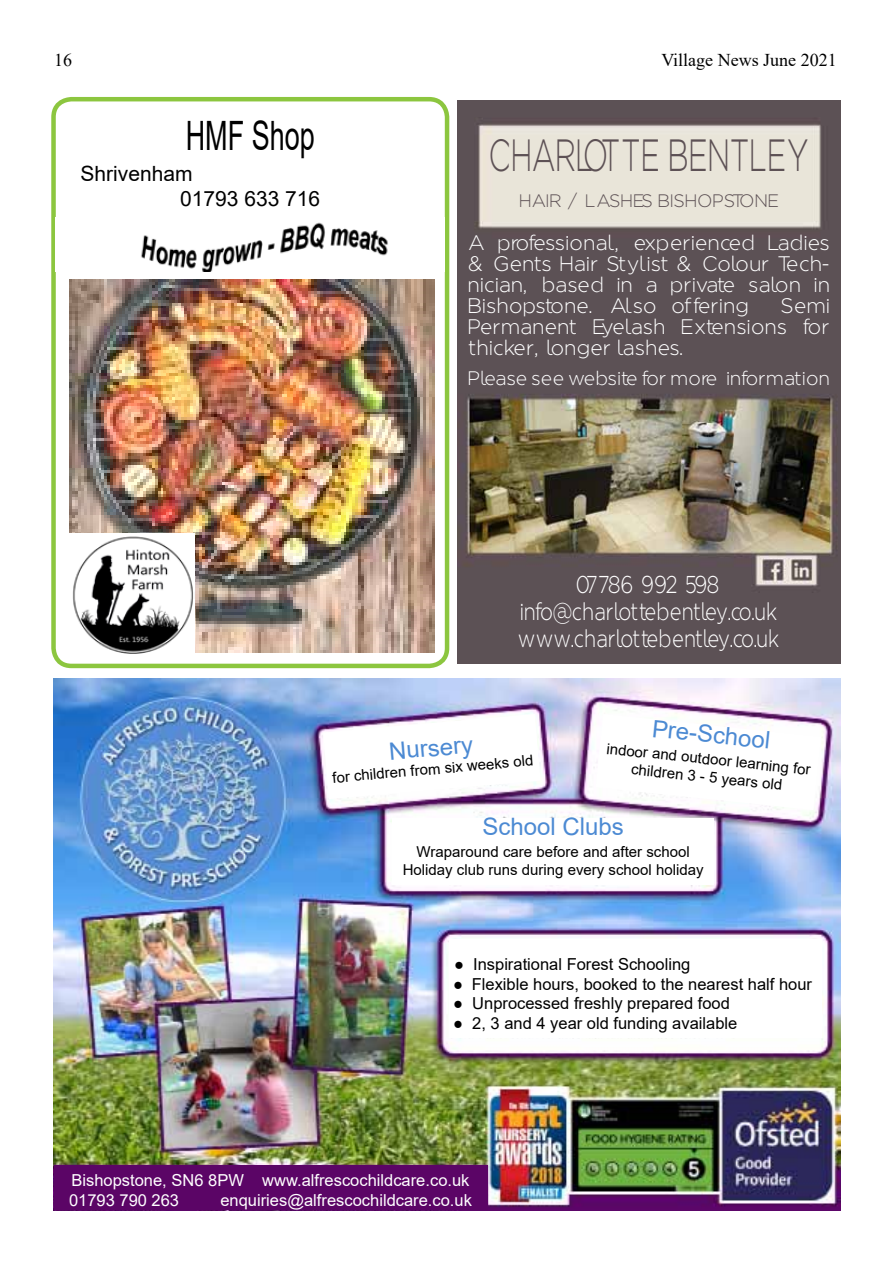
<style>
.page{position:relative;width:893px;height:1263px;background:#fff}
.page>*{position:absolute;margin:0;border:0;box-sizing:border-box;transform-origin:0 0}
.t1{font:300 45px "Regencie";letter-spacing:.045em;color:#5d5155;scale:.67 1}
.t2{font:40.5px "Arial";color:#000;scale:.67 1}
.t3{font:300 24.3px/27px "Regencie";letter-spacing:.03em;color:#fff;text-align:center;scale:.83 1}
.t4{font:24px "Arial";color:#4c8ad3}
.t5{font:300 21px/21px "Regencie";letter-spacing:.045em;color:#fff;text-align:justify}
.t6{font:21px/25.2px "Arial";color:#000}
.t7{font:300 19.5px "Regencie";letter-spacing:.04em;color:#fff}
.t8{font:300 18px "Regencie";letter-spacing:.045em;color:#5d5155}
.t9{font:18px "Times New Roman";color:#000}
.t10{font:16.5px "Arial";color:#000}
.t11{font:16.5px/19.8px "Arial";color:#fff}
.t12{font:15px/18px "Arial";color:#000;text-align:center}
.s1{font-family:"Times New Roman"}
</style>
<div class="page">
<div style="left:51px;top:97px;width:398px;height:571px;border:4px solid #8cc63f;border-radius:18px"></div>
<img style="left:69px;top:280px;width:365px;height:372px">
<img style="left:54px;top:679px;width:786px;height:531px">
<img style="left:458px;top:100px;width:382px;height:564px">
<div style="left:54px;top:1165px;width:433px;height:45px;background:#5b0566"></div>
<svg style="left:323px;top:714px;width:218px;height:85px"></svg>
<svg style="left:596px;top:714px;width:225px;height:96px"></svg>
<div style="left:392px;top:818px;width:322px;height:67px;background:#fff"></div>
<div style="left:449px;top:939px;width:373px;height:98px;background:#fff"></div>
<img style="left:69px;top:533px;width:126px;height:121px">
<img style="left:141px;top:218px;width:304px;height:53px">
<p class="t9" style="left:54px;top:47px;width:19px">16</p>
<p class="t9" style="left:661px;top:47px;width:177px">Village News June 2021</p>
<h2 class="t2" style="left:186px;top:108px;width:194px">HMF Shop</h2>
<p class="t6" style="left:180px;top:161px;width:142px;text-indent:-100px">Shrivenham<br>01793 633 716</p>
<h1 class="t1" style="left:489px;top:126px;width:478px">CHARLOTTE BENTLEY</h1>
<p class="t8" style="left:520px;top:189px;width:261px">HAIR / LASHES BISHOPSTONE</p>
<p class="t5" style="left:468px;top:231px;width:363px">A professional, experienced Ladies &amp; Gents Hair Stylist &amp; Colour Tech&shy;nician, based in a private salon in Bishopstone. Also offering</p>
<p class="t5" style="left:468px;top:294px;width:363px;text-indent:313px">Semi Permanent Eyelash Extensions for thicker, longer lashes.</p>
<p class="t7" style="left:468px;top:366px;width:363px">Please see website for more information</p>
<p class="t3" style="left:518px;top:569px;width:316px">07786 992 598 info@charlottebentley.co.uk www.charlottebentley.co.uk</p>
<p class="t4" style="left:654px;top:712px;width:120px;rotate:6deg">Pre-School</p>
<p class="t4" style="left:388px;top:735px;width:85px;rotate:-5deg">Nursery</p>
<p class="t12" style="left:608px;top:739px;width:207px;rotate:6deg">indoor and outdoor learning for children 3 - 5 years old</p>
<p class="t4" style="left:482px;top:810px;width:143px">School Clubs</p>
<p class="t12" style="left:403px;top:843px;width:302px">Wraparound care before and after school<br>Holiday club runs during every school holiday</p>
<p class="t12" style="left:332px;top:769px;width:203px;rotate:-5deg">for children from six weeks old</p>
<p class="t10" style="left:454px;top:953px;width:238px">● Inspirational Forest Schooling</p>
<p class="t10" style="left:453px;top:972px;width:360px"><span class="s1">●</span> Flexible hours, booked to the nearest half hour</p>
<p class="t10" style="left:453px;top:992px;width:278px"><span class="s1">●</span> Unprocessed freshly prepared food</p>
<p class="t10" style="left:453px;top:1012px;width:286px"><span class="s1">●</span> 2, 3 and 4 year old funding available</p>
<p class="t11" style="left:69px;top:1170px;width:402px">Bishopstone, SN6 8PW www.alfrescochildcare.co.uk<br>01793 790 263</p>
<p class="t11" style="left:220px;top:1190px;width:253px">enquiries@alfrescochildcare.co.uk</p>
</div>
